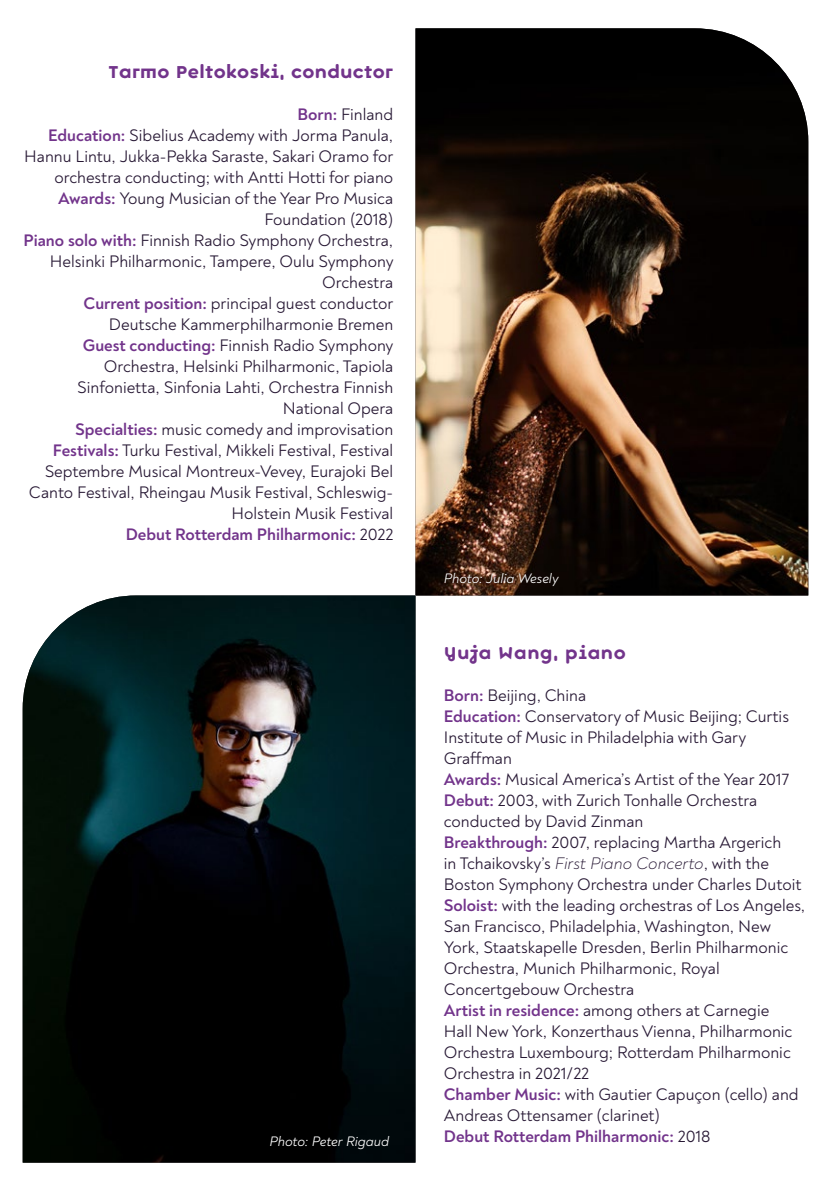
<style>
.page{position:relative;width:831px;height:1191px;background:#fff}
.page>*{position:absolute;margin:0;border:0;box-sizing:border-box;transform-origin:0 0}
.t1{font:20px "Rpho";letter-spacing:-.01em;color:#72348b}
.t2{font:17px/21px "Noah";color:#271834;text-align:right}
.t3{font:700 17px "Noah";color:#72348b}
.t4{font:italic 14px "Noah";color:#fff}
.s1{font-weight:700;color:#72348b}
.s2{font-weight:400;color:#271834}
.s3{font-weight:300;font-style:italic}
</style>
<div class="page">
<img style="left:415px;top:28px;width:393px;height:567px">
<img style="left:23px;top:595px;width:392px;height:567px">
<p class="t1" style="left:108px;top:60px;width:287px">Tarmo Peltokoski, conductor</p>
<p class="t2" style="left:297px;top:104px;width:97px"><span class="s1">Born:</span> Finland</p>
<p class="t2" style="left:24px;top:125px;width:371px"><span class="s1">Education:</span> Sibelius Academy with Jorma Panula,<br>Hannu Lintu, Jukka-Pekka Saraste, Sakari Oramo for orchestra conducting; with Antti Hotti for piano</p>
<p class="t2" style="left:58px;top:188px;width:336px"><span class="s1">Awards:</span> Young Musician of the Year Pro Musica<br>Foundation (2018)</p>
<p class="t2" style="left:24px;top:230px;width:371px"><span class="s1">Piano solo with:</span> Finnish Radio Symphony Orchestra,<br>Helsinki Philharmonic, Tampere, Oulu Symphony<br>Orchestra</p>
<p class="t2" style="left:84px;top:293px;width:311px"><span class="s1">Current position:</span> principal guest conductor<br>Deutsche Kammerphilharmonie Bremen</p>
<p class="t2" style="left:77px;top:335px;width:318px"><span class="s1">Guest conducting:</span> Finnish Radio Symphony Orchestra, Helsinki Philharmonic, Tapiola Sinfonietta, Sinfonia Lahti, Orchestra Finnish National Opera</p>
<p class="t2" style="left:75px;top:419px;width:319px"><span class="s1">Specialties:</span> music comedy and improvisation</p>
<p class="t2" style="left:29px;top:440px;width:366px"><span class="s1">Festivals:</span> Turku Festival, Mikkeli Festival, Festival Septembre Musical Montreux-Vevey, Eurajoki Bel Canto Festival, Rheingau Musik Festival, Schleswig-Holstein Musik Festival</p>
<p class="t3" style="left:126px;top:523px;width:269px">Debut Rotterdam Philharmonic: <span class="s2">2022</span></p>
<p class="t4" style="left:269px;top:1132px;width:121px">Photo: Peter Rigaud</p>
<p class="t4" style="left:444px;top:569px;width:116px">Photo: Julia Wesely</p>
<p class="t1" style="left:444px;top:640px;width:184px">Yuja Wang, piano</p>
<p class="t2" style="left:444px;top:684px;width:144px"><span class="s1">Born:</span> Beijing, China</p>
<p class="t2" style="left:444px;top:705px;width:347px;text-align:left"><span class="s1">Education:</span> Conservatory of Music Beijing; Curtis<br>Institute of Music in Philadelphia with Gary<br>Graffman</p>
<p class="t2" style="left:444px;top:768px;width:347px"><span class="s1">Awards:</span> Musical America’s Artist of the Year 2017</p>
<p class="t2" style="left:444px;top:789px;width:315px;text-align:left"><span class="s1">Debut:</span> 2003, with Zurich Tonhalle Orchestra conducted by David Zinman</p>
<p class="t2" style="left:444px;top:831px;width:359px;text-align:left"><span class="s1">Breakthrough:</span> 2007, replacing Martha Argerich<br>in Tchaikovsky’s <span class="s3">First Piano Concerto</span>, with the<br>Boston Symphony Orchestra under Charles Dutoit</p>
<p class="t2" style="left:444px;top:894px;width:363px;text-align:left"><span class="s1">Soloist:</span> with the leading orchestras of Los Angeles, San Francisco, Philadelphia, Washington, New York, Staatskapelle Dresden, Berlin Philharmonic Orchestra, Munich Philharmonic, Royal Concertgebouw Orchestra</p>
<p class="t2" style="left:444px;top:999px;width:350px;text-align:left"><span class="s1">Artist in residence:</span> among others at Carnegie Hall New York, Konzerthaus Vienna, Philharmonic Orchestra Luxembourg; Rotterdam Philharmonic Orchestra in 2021/22</p>
<p class="t2" style="left:444px;top:1083px;width:356px;text-align:left"><span class="s1">Chamber Music:</span> with Gautier Capuçon (cello) and<br>Andreas Ottensamer (clarinet)</p>
<p class="t3" style="left:444px;top:1125px;width:268px">Debut Rotterdam Philharmonic: <span class="s2">2018</span></p>
</div>
